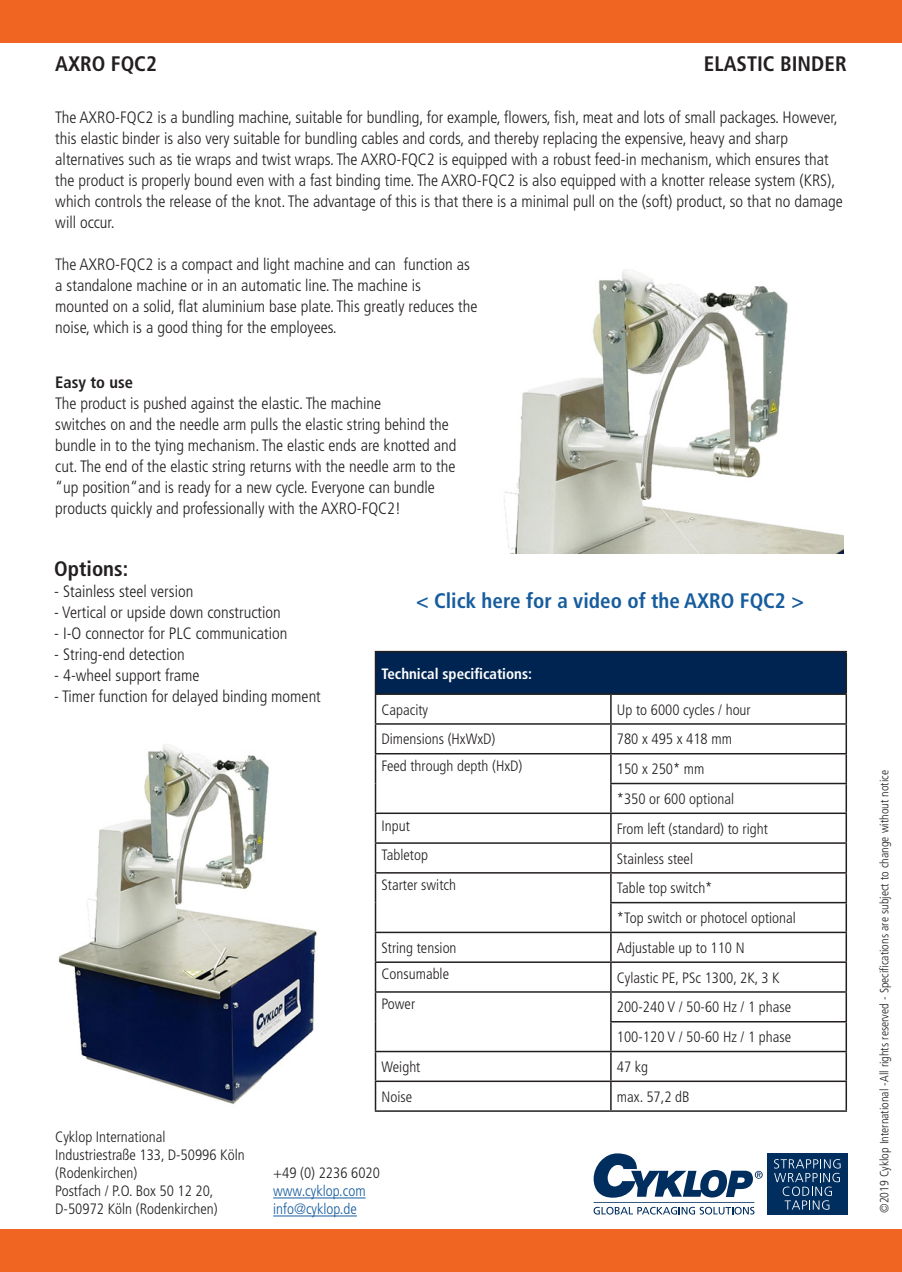
<style>
.page{position:relative;width:902px;height:1272px;background:#fff}
.page>*{position:absolute;margin:0;border:0;box-sizing:border-box;transform-origin:0 0}
.t1{font:700 condensed 21px "Frutiger LT";color:#175d9e}
.t2{font:700 condensed 21px "Frutiger LT";color:#231f20}
.t3{font:300 condensed 16.5px/21px "Frutiger LT";color:#231f20}
.t4{font:700 condensed 16.5px "Frutiger LT";color:#231f20}
.t5{font:300 condensed 15px/18px "Frutiger LT";color:#231f20}
.t6{font:300 condensed 15px "Frutiger LT";color:#175d9e}
.t7{font:700 condensed 15px "Frutiger LT";color:#fff}
.Copy_Image{font:300 condensed 12px "Frutiger LT";color:#231f20}
</style>
<div class="page">
<div style="left:0;top:1229px;width:901px;height:42px;background:#f16522"></div>
<div style="left:0;top:0;width:901px;height:43px;background:#f16522"></div>
<div style="left:767px;top:1153px;width:80px;height:61px;background:#002e5e"></div>
<svg style="left:774px;top:1159px;width:66px;height:50px"></svg>
<svg style="left:593px;top:1153px;width:169px;height:61px"></svg>
<div style="left:375px;top:651px;width:471px;height:43px;background:#002451"></div>
<hr style="left:375px;top:651px;width:236px;height:1px;background:#231f20">
<hr style="left:375px;top:652px;width:1px;height:41px;background:#231f20">
<hr style="left:611px;top:651px;width:235px;height:1px;background:#231f20">
<hr style="left:845px;top:652px;width:1px;height:41px;background:#231f20">
<hr style="left:375px;top:693px;width:236px;height:2px;background:#231f20">
<hr style="left:611px;top:693px;width:235px;height:2px;background:#231f20">
<hr style="left:375px;top:723px;width:236px;height:1px;background:#231f20">
<hr style="left:611px;top:723px;width:235px;height:1px;background:#231f20">
<hr style="left:375px;top:753px;width:236px;height:1px;background:#231f20">
<hr style="left:611px;top:753px;width:235px;height:1px;background:#231f20">
<hr style="left:610px;top:782px;width:236px;height:2px;background:#231f20">
<hr style="left:375px;top:812px;width:236px;height:2px;background:#231f20">
<hr style="left:611px;top:812px;width:235px;height:2px;background:#231f20">
<hr style="left:375px;top:842px;width:236px;height:1px;background:#231f20">
<hr style="left:611px;top:842px;width:235px;height:1px;background:#231f20">
<hr style="left:375px;top:872px;width:236px;height:1px;background:#231f20">
<hr style="left:611px;top:872px;width:235px;height:1px;background:#231f20">
<hr style="left:610px;top:901px;width:236px;height:2px;background:#231f20">
<hr style="left:375px;top:931px;width:236px;height:2px;background:#231f20">
<hr style="left:611px;top:931px;width:235px;height:2px;background:#231f20">
<hr style="left:375px;top:961px;width:236px;height:1px;background:#231f20">
<hr style="left:611px;top:961px;width:235px;height:1px;background:#231f20">
<hr style="left:375px;top:991px;width:236px;height:1px;background:#231f20">
<hr style="left:611px;top:991px;width:235px;height:1px;background:#231f20">
<hr style="left:610px;top:1020px;width:236px;height:2px;background:#231f20">
<hr style="left:375px;top:1050px;width:236px;height:2px;background:#231f20">
<hr style="left:611px;top:1050px;width:235px;height:2px;background:#231f20">
<hr style="left:375px;top:1080px;width:236px;height:1px;background:#231f20">
<svg style="left:375px;top:695px;width:1px;height:415px"></svg>
<hr style="left:611px;top:1080px;width:235px;height:1px;background:#231f20">
<svg style="left:610px;top:695px;width:1px;height:415px"></svg>
<svg style="left:845px;top:695px;width:1px;height:415px"></svg>
<hr style="left:375px;top:1110px;width:236px;height:1px;background:#231f20">
<hr style="left:611px;top:1110px;width:235px;height:1px;background:#231f20">
<img style="left:58px;top:744px;width:259px;height:361px">
<img style="left:504px;top:269px;width:339px;height:285px">
<hr style="left:273px;top:1197px;width:92px;height:1px;background:#175d9e">
<hr style="left:273px;top:1215px;width:84px;height:1px;background:#175d9e">
<p class="t2" style="left:55px;top:51px;width:103px">AXRO FQC2</p>
<p class="t3" style="left:55px;top:107px;width:783px">The AXRO-FQC2 is a bundling machine, suitable for bundling, for example, flowers, fish, meat and lots of small packages. However, this elastic binder is also very suitable for bundling cables and cords, and thereby replacing the expensive, heavy and sharp</p>
<p class="t3" style="left:55px;top:149px;width:789px">alternatives such as tie wraps and twist wraps. The AXRO-FQC2 is equipped with a robust feed-in mechanism, which ensures that the product is properly bound even with a fast binding time. The AXRO-FQC2 is also equipped with a knotter release system (KRS), which controls the release of the knot. The advantage of this is that there is a minimal pull on the (soft) product, so that no damage will occur.</p>
<p class="t3" style="left:55px;top:254px;width:416px">The AXRO-FQC2 is a compact and light machine and can function as</p>
<p class="t3" style="left:55px;top:275px;width:367px">a standalone machine or in an automatic line. The machine is</p>
<p class="t3" style="left:55px;top:296px;width:423px">mounted on a solid, flat aluminium base plate. This greatly reduces the</p>
<p class="t3" style="left:55px;top:317px;width:283px">noise, which is a good thing for the employees.</p>
<p class="t4" style="left:55px;top:372px;width:79px">Easy to use</p>
<p class="t3" style="left:55px;top:392px;width:327px">The product is pushed against the elastic. The machine</p>
<p class="t3" style="left:55px;top:413px;width:402px">switches on and the needle arm pulls the elastic string behind the bundle in to the tying mechanism. The elastic ends are knotted and cut. The end of the elastic string returns with the needle arm to the “up position“and is ready for a new cycle. Everyone can bundle products quickly and professionally with the AXRO-FQC2!</p>
<p class="t2" style="left:703px;top:51px;width:144px">ELASTIC BINDER</p>
<p class="t2" style="left:54px;top:556px;width:75px">Options:</p>
<p class="t3" style="left:54px;top:581px;width:141px">- Stainless steel version</p>
<p class="t3" style="left:54px;top:602px;width:228px">- Vertical or upside down construction</p>
<p class="t3" style="left:54px;top:623px;width:235px">- I-O connector for PLC communication</p>
<p class="t3" style="left:54px;top:644px;width:132px">- String-end detection</p>
<p class="t3" style="left:54px;top:665px;width:147px">- 4-wheel support frame</p>
<p class="t3" style="left:54px;top:686px;width:268px">- Timer function for delayed binding moment</p>
<p class="t1" style="left:416px;top:588px;width:389px">&lt; Click here for a video of the AXRO FQC2 &gt;</p>
<p class="t7" style="left:381px;top:664px;width:152px">Technical specifications:</p>
<p class="t5" style="left:381px;top:700px;width:48px">Capacity</p>
<p class="t5" style="left:617px;top:700px;width:135px">Up to 6000 cycles / hour</p>
<p class="t5" style="left:381px;top:730px;width:115px">Dimensions (HxWxD)</p>
<p class="t5" style="left:617px;top:730px;width:117px">780 x 495 x 418 mm</p>
<p class="t5" style="left:381px;top:757px;width:142px">Feed through depth (HxD)</p>
<p class="t5" style="left:617px;top:760px;width:89px">150 x 250* mm</p>
<p class="t5" style="left:617px;top:790px;width:119px">*350 or 600 optional</p>
<p class="t5" style="left:381px;top:816px;width:30px">Input</p>
<p class="t5" style="left:617px;top:819px;width:152px">From left (standard) to right</p>
<p class="t5" style="left:381px;top:846px;width:48px">Tabletop</p>
<p class="t5" style="left:617px;top:849px;width:78px">Stainless steel</p>
<p class="t5" style="left:381px;top:876px;width:76px">Starter switch</p>
<p class="t5" style="left:617px;top:879px;width:97px">Table top switch*</p>
<p class="t5" style="left:617px;top:909px;width:180px">*Top switch or photocel optional</p>
<p class="t5" style="left:381px;top:938px;width:77px">String tension</p>
<p class="t5" style="left:617px;top:938px;width:129px">Adjustable up to 110 N</p>
<p class="t5" style="left:381px;top:965px;width:69px">Consumable</p>
<p class="t5" style="left:617px;top:968px;width:164px">Cylastic PE, PSc 1300, 2K, 3 K</p>
<p class="t5" style="left:381px;top:995px;width:35px">Power</p>
<p class="t5" style="left:617px;top:998px;width:176px">200-240 V / 50-60 Hz / 1 phase</p>
<p class="t5" style="left:617px;top:1028px;width:176px">100-120 V / 50-60 Hz / 1 phase</p>
<p class="t5" style="left:381px;top:1058px;width:40px">Weight</p>
<p class="t5" style="left:617px;top:1058px;width:33px">47 kg</p>
<p class="t5" style="left:381px;top:1087px;width:32px">Noise</p>
<p class="t5" style="left:617px;top:1087px;width:74px">max. 57,2 dB</p>
<p class="t5" style="left:55px;top:1128px;width:112px">Cyklop International</p>
<p class="t5" style="left:55px;top:1146px;width:191px">Industriestraße 133, D-50996 Köln (Rodenkirchen)</p>
<p class="t5" style="left:55px;top:1182px;width:164px">Postfach / P.O. Box 50 12 20,<br>D-50972 Köln (Rodenkirchen)</p>
<p class="t5" style="left:273px;top:1164px;width:108px">+49 (0) 2236 6020</p>
<p class="t6" style="left:273px;top:1182px;width:94px">www.cyklop.com</p>
<p class="t6" style="left:273px;top:1200px;width:85px">info@cyklop.de</p>
<p class="Copy_Image" style="left:877px;top:1212px;width:444px;rotate:-90deg">©2019 Cyklop International -All rights reserved - Specifications are subject to change without notice</p>
</div>
